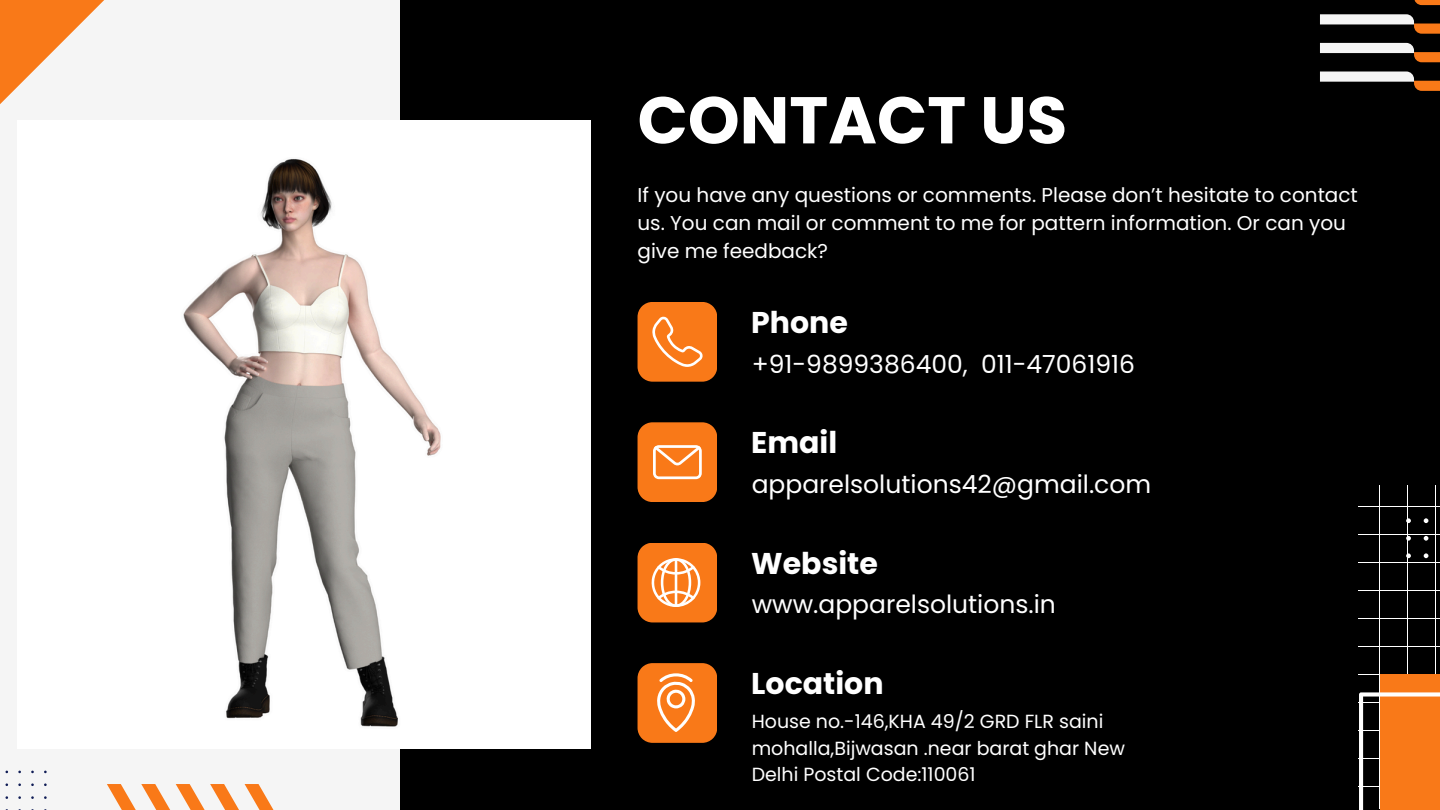
<style>
.page{position:relative;width:1440px;height:810px;background:#fff}
.page>*{position:absolute;margin:0;border:0;box-sizing:border-box;transform-origin:0 0}
.t1{font:700 66px "Poppins";color:#fff}
.t2{font:700 30px "Poppins";color:#fff}
.t3{font:25px "Poppins";color:#fff}
.t4{font:20px/27.8px "Poppins";color:#fff}
.t5{font:19px/26.2px "Poppins";color:#fff}
</style>
<div class="page">
<svg style="left:0;top:0;width:104px;height:104px"></svg>
<div style="left:400px;top:0;width:1040px;height:810px;background:#000"></div>
<hr style="left:1358px;top:506px;width:82px;height:1px;background:#fff">
<hr style="left:1358px;top:535px;width:82px;height:1px;background:#fff">
<hr style="left:1358px;top:563px;width:82px;height:1px;background:#fff">
<hr style="left:1358px;top:591px;width:82px;height:1px;background:#fff">
<hr style="left:1358px;top:619px;width:82px;height:1px;background:#fff">
<hr style="left:1358px;top:647px;width:82px;height:1px;background:#fff">
<hr style="left:1358px;top:675px;width:82px;height:1px;background:#fff">
<hr style="left:1358px;top:703px;width:82px;height:1px;background:#fff">
<hr style="left:1358px;top:731px;width:82px;height:1px;background:#fff">
<hr style="left:1358px;top:759px;width:82px;height:1px;background:#fff">
<hr style="left:1358px;top:787px;width:82px;height:1px;background:#fff">
<hr style="left:1436px;top:485px;width:1px;height:324px;background:#fff">
<hr style="left:1408px;top:485px;width:1px;height:324px;background:#fff">
<hr style="left:1380px;top:485px;width:1px;height:324px;background:#fff">
<svg style="left:638px;top:302px;width:79px;height:80px;background:#f17d26"></svg>
<svg style="left:638px;top:422px;width:79px;height:80px;background:#f1802b"></svg>
<svg style="left:638px;top:543px;width:79px;height:79px;background:#f38837"></svg>
<svg style="left:638px;top:663px;width:79px;height:80px;background:#f1822e"></svg>
<div style="left:1381px;top:675px;width:59px;height:135px;background:#f97918"></div>
<svg style="left:1359px;top:692px;width:81px;height:118px"></svg>
<svg style="left:107px;top:784px;width:167px;height:26px"></svg>
<svg style="left:1406px;top:518px;width:5px;height:5px"></svg>
<svg style="left:1424px;top:518px;width:4px;height:5px"></svg>
<svg style="left:1406px;top:536px;width:5px;height:5px"></svg>
<svg style="left:1424px;top:536px;width:4px;height:5px"></svg>
<svg style="left:1406px;top:553px;width:5px;height:5px"></svg>
<svg style="left:1424px;top:553px;width:4px;height:5px"></svg>
<svg style="left:1414px;top:0;width:26px;height:5px"></svg>
<svg style="left:1320px;top:14px;width:120px;height:20px"></svg>
<svg style="left:1320px;top:43px;width:120px;height:19px"></svg>
<svg style="left:1320px;top:72px;width:120px;height:19px"></svg>
<img style="left:183px;top:121px;width:408px;height:627px">
<p class="t1" style="left:638px;top:74px;width:431px">CONTACT US</p>
<h2 class="t4" style="left:638px;top:182px;width:722px">If you have any questions or comments. Please don’t hesitate to contact us. You can mail or comment to me for pattern information. Or can you give me feedback?</h2>
<p class="t2" style="left:751px;top:302px;width:98px">Phone</p>
<h1 class="t3" style="left:752px;top:346px;width:385px">+91-9899386400, 011-47061916</h1>
<p class="t2" style="left:751px;top:422px;width:88px">Email</p>
<p class="t3" style="left:752px;top:467px;width:401px">apparelsolutions42@gmail.com</p>
<h2 class="t2" style="left:751px;top:542px;width:128px">Website</h2>
<p class="t3" style="left:752px;top:587px;width:306px">www.apparelsolutions.in</p>
<p class="t2" style="left:751px;top:663px;width:134px">Location</p>
<h3 class="t5" style="left:752px;top:709px;width:375px">House no.-146,KHA 49/2 GRD FLR saini mohalla,Bijwasan .near barat ghar New<br>Delhi Postal Code:110061</h3>
</div>
